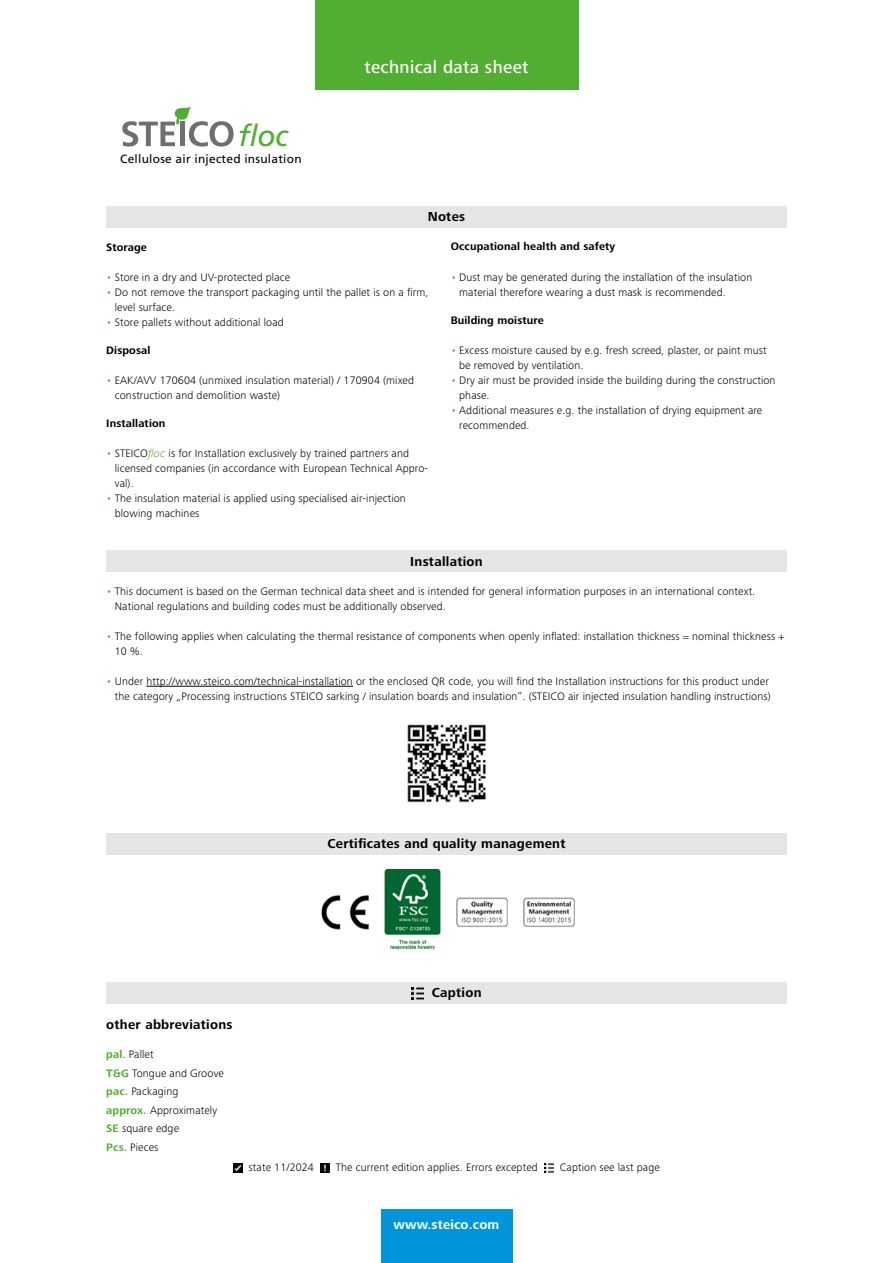
<style>
.page{position:relative;width:893px;height:1263px;background:#fff}
.page>*{position:absolute;margin:0;border:0;box-sizing:border-box;transform-origin:0 0}
.t1{font:italic 29.7px "Frutiger";color:#52ae32}
.t2{font:500 18px "Frutiger Next LTW1 G";letter-spacing:.02em;color:#fff}
.t3{font:700 13.5px "Frutiger Next LTW1 G";letter-spacing:.02em;color:#000}
.t4{font:700 13.5px "Frutiger Next LTW1 G";letter-spacing:.01em;color:#fff}
.t5{font:12px "Frutiger";letter-spacing:.02em;color:#000}
.t6{font:300 11.25px/15px "Frutiger Next LTW1 G";letter-spacing:.01em;color:#000}
.t7{font:700 11.25px "Frutiger Next LTW1 G";letter-spacing:.01em;color:#000}
.s1{color:#52ae32}
.s2{font-style:italic;color:#52ae32}
.s3{font-weight:700;color:#52ae32}
</style>
<div class="page">
<svg style="left:122px;top:106px;width:112px;height:41px"></svg>
<div style="left:106px;top:206px;width:681px;height:21px;background:#e5e5e5"></div>
<div style="left:106px;top:551px;width:681px;height:21px;background:#e5e5e5"></div>
<hr style="left:146px;top:686px;width:207px;height:1px;background:#000">
<img style="left:407px;top:724px;width:79px;height:79px">
<div style="left:106px;top:833px;width:681px;height:22px;background:#e5e5e5"></div>
<img style="left:321px;top:870px;width:254px;height:80px">
<div style="left:106px;top:983px;width:681px;height:21px;background:#e5e5e5"></div>
<svg style="left:411px;top:987px;width:12px;height:12px"></svg>
<div style="left:315px;top:0;width:263px;height:89px;background:#52ae32"></div>
<div style="left:381px;top:1210px;width:131px;height:53px;background:#0095db"></div>
<svg style="left:233px;top:1163px;width:9px;height:9px"></svg>
<svg style="left:320px;top:1163px;width:10px;height:9px"></svg>
<svg style="left:544px;top:1163px;width:10px;height:9px"></svg>
<h1 class="t1" style="left:238px;top:119px;width:52px">floc</h1>
<p class="t5" style="left:120px;top:151px;width:183px">Cellulose air injected insulation</p>
<h2 class="t2" style="left:364px;top:56px;width:166px">technical data sheet</h2>
<p class="t3" style="left:428px;top:209px;width:39px">Notes</p>
<p class="t7" style="left:106px;top:240px;width:42px">Storage</p>
<p class="t6" style="left:106px;top:269px;width:185px"><span class="s1">•</span> Store in a dry and UV-protected place</p>
<p class="t6" style="left:115px;top:284px;width:315px;text-indent:-9px"><span class="s1">•</span> Do not remove the transport packaging until the pallet is on a firm, level surface.</p>
<p class="t6" style="left:106px;top:314px;width:179px"><span class="s1">•</span> Store pallets without additional load</p>
<p class="t7" style="left:106px;top:344px;width:46px">Disposal</p>
<p class="t6" style="left:115px;top:373px;width:301px;text-indent:-9px"><span class="s1">•</span> EAK/AVV 170604 (unmixed insulation material) / 170904 (mixed construction and demolition waste)</p>
<p class="t7" style="left:106px;top:417px;width:61px">Installation</p>
<p class="t6" style="left:115px;top:446px;width:315px;text-indent:-9px"><span class="s1">•</span> STEICO<span class="s2">floc</span> is for Installation exclusively by trained partners and licensed companies (in accordance with European Technical Appro&shy;val).</p>
<p class="t6" style="left:115px;top:491px;width:293px;text-indent:-9px"><span class="s1">•</span> The insulation material is applied using specialised air-injection blowing machines</p>
<p class="t7" style="left:451px;top:240px;width:166px">Occupational health and safety</p>
<p class="t6" style="left:459px;top:269px;width:295px;text-indent:-9px"><span class="s1">•</span> Dust may be generated during the installation of the insulation material therefore wearing a dust mask is recommended.</p>
<p class="t7" style="left:451px;top:314px;width:94px">Building moisture</p>
<p class="t6" style="left:459px;top:343px;width:309px;text-indent:-9px"><span class="s1">•</span> Excess moisture caused by e.g. fresh screed, plaster, or paint must be removed by ventilation.</p>
<p class="t6" style="left:459px;top:373px;width:318px;text-indent:-9px"><span class="s1">•</span> Dry air must be provided inside the building during the construction phase.</p>
<p class="t6" style="left:459px;top:403px;width:305px;text-indent:-9px"><span class="s1">•</span> Additional measures e.g. the installation of drying equipment are recommended.</p>
<p class="t3" style="left:410px;top:553px;width:74px">Installation</p>
<p class="t6" style="left:115px;top:584px;width:642px;text-indent:-9px"><span class="s1">•</span> This document is based on the German technical data sheet and is intended for general information purposes in an international context.<br>National regulations and building codes must be additionally observed.</p>
<p class="t6" style="left:115px;top:629px;width:671px;text-indent:-9px"><span class="s1">•</span> The following applies when calculating the thermal resistance of components when openly inflated: installation thickness = nominal thickness +<br>10 %.</p>
<p class="t6" style="left:106px;top:674px;width:666px;text-align:right"><span class="s1">•</span> Under http://www.steico.com/technical-installation or the enclosed QR code, you will find the Installation instructions for this product under the category „Processing instructions STEICO sarking / insulation boards and insulation“. (STEICO air injected insulation handling instructions)</p>
<p class="t3" style="left:327px;top:836px;width:240px">Certificates and quality management</p>
<p class="t3" style="left:106px;top:1016px;width:128px">other abbreviations</p>
<p class="t6" style="left:106px;top:1045px;width:119px;line-height:18.5px"><span class="s3">pal.</span> Pallet<br><span class="s3">T&amp;G</span> Tongue and Groove <span class="s3">pac.</span> Packaging<br><span class="s3">approx.</span> Approximately<br><span class="s3">SE</span> square edge<br><span class="s3">Pcs.</span> Pieces</p>
<p class="t3" style="left:432px;top:985px;width:51px">Caption</p>
<p class="t6" style="left:249px;top:1160px;width:67px">state 11/2024</p>
<p class="t6" style="left:336px;top:1160px;width:204px">The current edition applies. Errors excepted</p>
<p class="t6" style="left:560px;top:1160px;width:101px">Caption see last page</p>
<p class="t4" style="left:394px;top:1217px;width:107px">www.steico.com</p>
</div>
